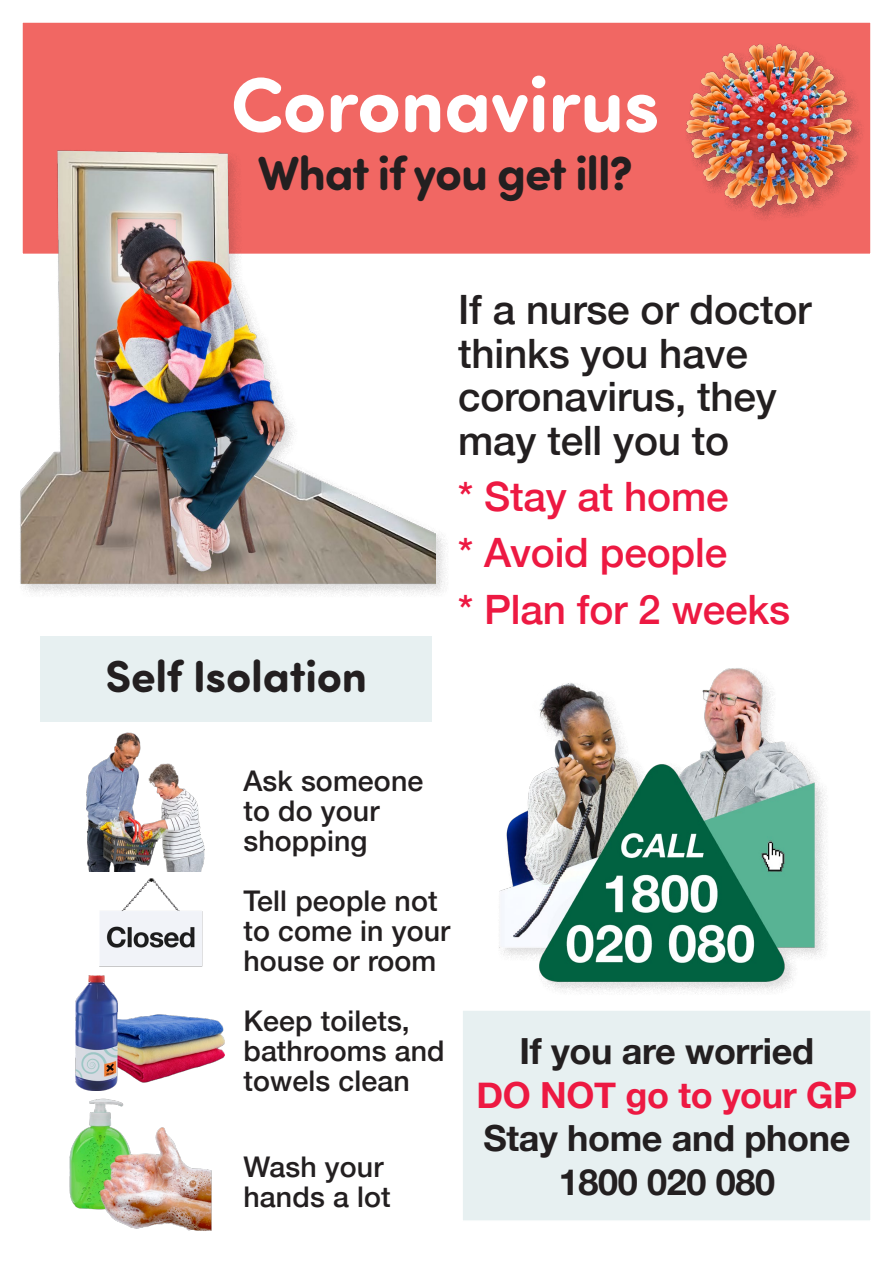
<style>
.page{position:relative;width:893px;height:1263px;background:#fff}
.page>*{position:absolute;margin:0;border:0;box-sizing:border-box;transform-origin:0 0}
.Body_20_23{font:700 78px "Sofia Pro Soft";letter-spacing:-.005em;color:#fff}
.Body_20_23-2{font:700 48px "Sofia Pro Soft";letter-spacing:-.025em;color:#231f20}
.t1{font:700 45px "Sofia Pro Soft";letter-spacing:-.005em;color:#231f20}
.t2{font:500 40.5px/43.5px "Helvetica Neue";letter-spacing:-.005em;color:#231f20}
.t3{font:500 40.5px/56.2px "Helvetica Neue";letter-spacing:-.005em;color:#ed1942}
.t4{font:700 36px/43.5px "Helvetica Neue";letter-spacing:-.01em;color:#231f20;text-align:center}
.t5{font:700 36px "Helvetica Neue";letter-spacing:-.01em;color:#ed1942}
.t6{font:500 28.5px/30px "Helvetica Neue";letter-spacing:.005em;color:#231f20}
</style>
<div class="page">
<div style="left:21px;top:21px;width:851px;height:234px;background:#f16763;border:2px solid #fff"></div>
<div style="left:684px;top:42px;width:181px;height:179px;background:#231f20;opacity:.3"></div>
<img style="left:684px;top:42px;width:169px;height:168px">
<div style="left:461px;top:1009px;width:411px;height:213px;background:#e7f0f1;border:2px solid #fff"></div>
<img style="left:499px;top:668px;width:325px;height:320px">
<img style="left:69px;top:1090px;width:143px;height:141px">
<img style="left:99px;top:878px;width:104px;height:89px">
<img style="left:75px;top:975px;width:150px;height:115px">
<img style="left:87px;top:732px;width:118px;height:140px">
<div style="left:40px;top:637px;width:392px;height:85px;background:#e7f0f1"></div>
<div style="left:19px;top:149px;width:431px;height:448px;background:#231f20;opacity:.15"></div>
<img style="left:19px;top:124px;width:416px;height:473px">
<p class="Body_20_23" style="left:231px;top:48px;width:430px">Coronavirus</p>
<p class="Body_20_23-2" style="left:257px;top:138px;width:377px">What if you get ill?</p>
<h3 class="t1" style="left:106px;top:643px;width:263px">Self Isolation</h3>
<h3 class="t2" style="left:458px;top:285px;width:355px">If a nurse or doctor thinks you have coronavirus, they may tell you to</h3>
<h3 class="t3" style="left:458px;top:465px;width:333px">* Stay at home<br>* Avoid people<br>* Plan for 2 weeks</h3>
<p class="t6" style="left:243px;top:764px;width:181px">Ask someone to do your shopping</p>
<p class="t6" style="left:243px;top:884px;width:208px">Tell people not to come in your house or room</p>
<p class="t6" style="left:243px;top:1004px;width:203px">Keep toilets, bathrooms and towels clean</p>
<p class="t6" style="left:243px;top:1149px;width:149px">Wash your hands a lot</p>
<p class="t4" style="left:520px;top:1030px;width:296px">If you are worried</p>
<p class="t5" style="left:477px;top:1067px;width:382px">DO NOT go to your GP</p>
<p class="t4" style="left:483px;top:1117px;width:368px">Stay home and phone<br>1800 020 080</p>
</div>
